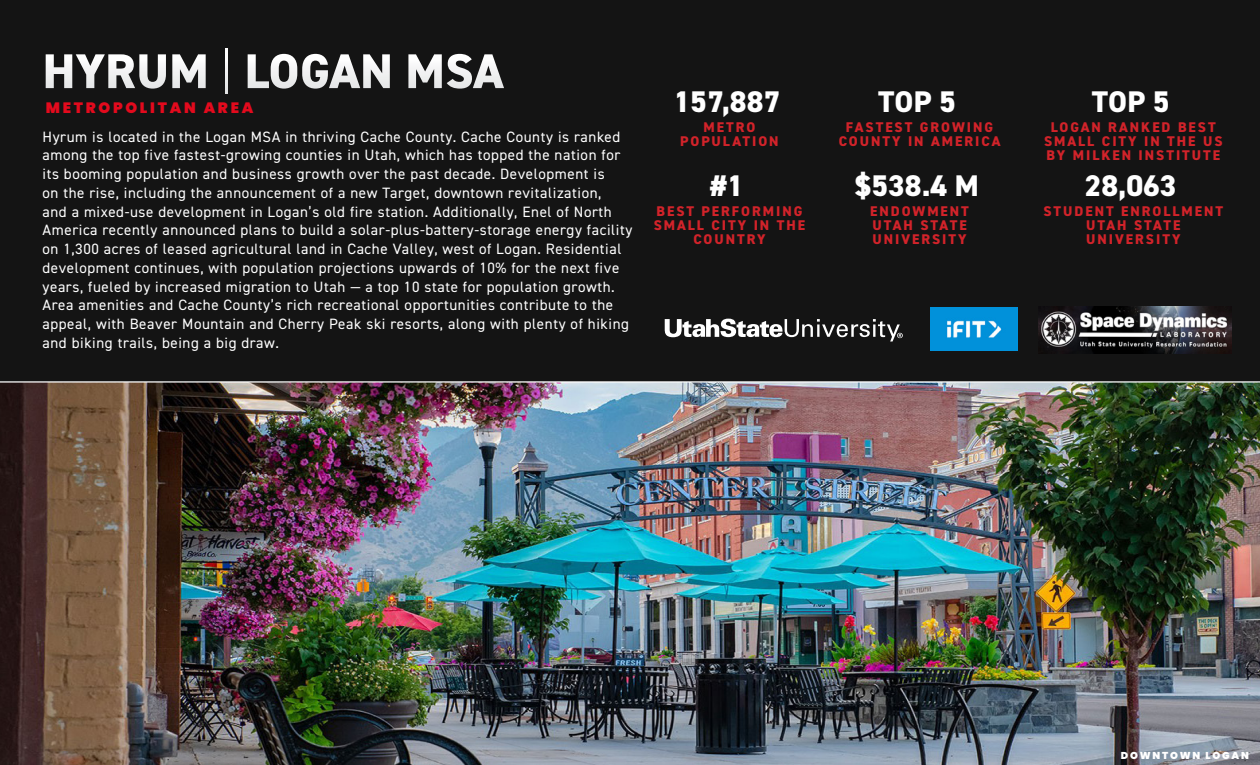
<style>
.page{position:relative;width:1260px;height:765px;background:#fff}
.page>*{position:absolute;margin:0;border:0;box-sizing:border-box;transform-origin:0 0}
.t1{font:800 48.88px "DIN2014";letter-spacing:.01em;color:#fff}
.t2{font:800 29.88px "DIN2014";color:#fff}
.t3{font:15px/18.8px "DIN2014";letter-spacing:.04em;color:#fff}
.t4{font:900 15px "Poppins";letter-spacing:.18em;color:#e30a1d}
.t5{font:800 14.12px/14px "DIN2014";letter-spacing:.14em;color:#d2232a;text-align:center}
.t6{font:900 10px "Poppins";letter-spacing:.18em;color:#fff}
.s1{font-weight:300}
</style>
<div class="page">
<img style="left:0;top:383px;width:1260px;height:382px">
<div style="left:0;top:0;width:1260px;height:383px;background:#141414"></div>
<svg style="left:665px;top:319px;width:238px;height:23px"></svg>
<img style="left:930px;top:308px;width:87px;height:42px">
<img style="left:1039px;top:306px;width:192px;height:47px">
<h1 class="t1" style="left:43px;top:39px;width:462px">HYRUM <span class="s1">|</span> LOGAN MSA</h1>
<p class="t3" style="left:42px;top:127px;width:592px">Hyrum is located in the Logan MSA in thriving Cache County. Cache County is ranked among the top five fastest-growing counties in Utah, which has topped the nation for its booming population and business growth over the past decade. Development is<br>on the rise, including the announcement of a new Target, downtown revitalization,<br>and a mixed-use development in Logan’s old fire station. Additionally, Enel of North America recently announced plans to build a solar-plus-battery-storage energy facility on 1,300 acres of leased agricultural land in Cache Valley, west of Logan. Residential development continues, with population projections upwards of 10% for the next five years, fueled by increased migration to Utah — a top 10 state for population growth.<br>Area amenities and Cache County’s rich recreational opportunities contribute to the appeal, with Beaver Mountain and Cherry Peak ski resorts, along with plenty of hiking and biking trails, being a big draw.</p>
<p class="t4" style="left:46px;top:99px;width:209px">METROPOLITAN AREA</p>
<h2 class="t2" style="left:674px;top:82px;width:108px">157,887</h2>
<p class="t5" style="left:680px;top:120px;width:100px">METRO<br>POPULATION</p>
<h2 class="t2" style="left:710px;top:165px;width:35px">#1</h2>
<p class="t5" style="left:654px;top:204px;width:153px">BEST PERFORMING<br>SMALL CITY IN THE<br>COUNTRY</p>
<h2 class="t2" style="left:878px;top:82px;width:79px">TOP 5</h2>
<p class="t5" style="left:839px;top:120px;width:163px">FASTEST GROWING<br>COUNTY IN AMERICA</p>
<h2 class="t2" style="left:855px;top:165px;width:126px">$538.4 M</h2>
<p class="t5" style="left:870px;top:204px;width:100px;text-align:left">ENDOWMENT<br>UTAH STATE<br>UNIVERSITY</p>
<h2 class="t2" style="left:1092px;top:82px;width:79px">TOP 5</h2>
<p class="t5" style="left:1044px;top:120px;width:180px">LOGAN RANKED BEST<br>SMALL CITY IN THE US<br>BY MILKEN INSTITUTE</p>
<h2 class="t2" style="left:1085px;top:165px;width:94px">28,063</h2>
<p class="t5" style="left:1043px;top:204px;width:181px">STUDENT ENROLLMENT<br>UTAH STATE<br>UNIVERSITY</p>
<p class="t6" style="left:1121px;top:750px;width:130px">DOWNTOWN LOGAN</p>
</div>
